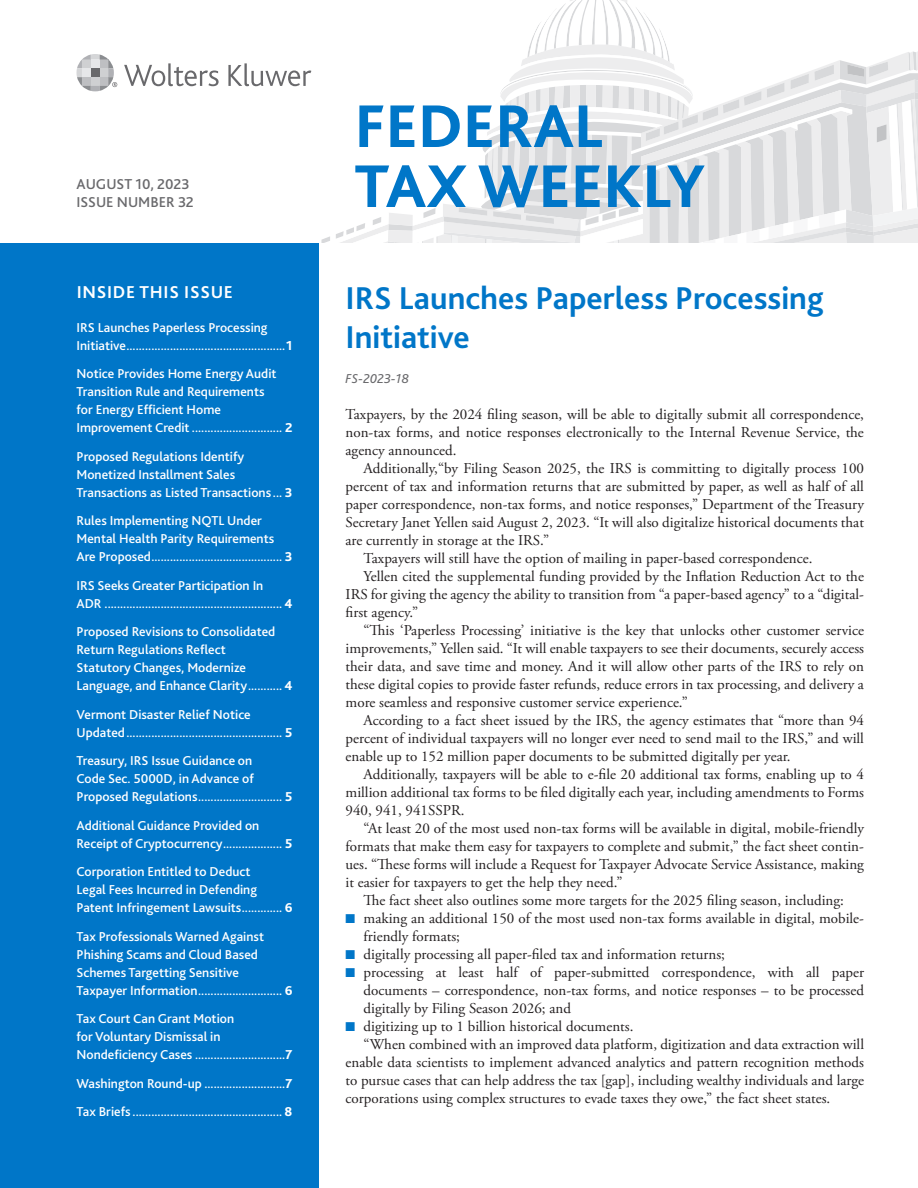
<style>
.page{position:relative;width:918px;height:1188px;background:#fff}
.page>*{position:absolute;margin:0;border:0;box-sizing:border-box;transform-origin:0 0}
.t1{font:800 63px/60px "Bliss 2";color:#0076c8}
.FM_TOC_Head{font:700 33px/39.8px "Bliss 2";color:#0076c8}
.t2{font:700 18px "Bliss 2";letter-spacing:.04em;color:#fff}
.TextInd{font:15px/18px "Adobe Garamond Pro";color:#231f20;text-align:justify}
.Text{font:15px/18px "Adobe Garamond Pro";color:#231f20;text-align:justify}
.t3{font:500 15px/18px "Bliss 2";color:#69696c}
.FM_TOC_TITLE{font:500 13.5px/18px "Bliss 2";color:#fff}
.Article_Intro{font:italic 13.5px "Bliss 2";color:#69696c}
.s1{color:#0076c8}
.s2{font-weight:800}
</style>
<div class="page">
<svg style="left:124px;top:63px;width:95px;height:23px"></svg>
<svg style="left:228px;top:63px;width:83px;height:23px"></svg>
<svg style="left:77px;top:54px;width:40px;height:37px"></svg>
<svg style="left:321px;top:0;width:597px;height:243px"></svg>
<div style="left:0;top:243px;width:319px;height:945px;background:#0076c8"></div>
<p class="t3" style="left:76px;top:175px;width:119px">AUGUST 10, 2023<br>ISSUE NUMBER 32</p>
<h1 class="t1" style="left:355px;top:95px;width:352px">FEDERAL<br>TAX WEEKLY</h1>
<p class="t2" style="left:77px;top:281px;width:158px">INSIDE THIS ISSUE</p>
<p class="FM_TOC_Head" style="left:346px;top:277px;width:480px">IRS Launches Paperless Processing<br>Initiative</p>
<p class="Article_Intro" style="left:346px;top:370px;width:65px">FS-2023-18</p>
<p class="Text" style="left:346px;top:405px;width:520px">Taxpayers, by the 2024 filing season, will be able to digitally submit all correspondence, non-tax forms, and notice responses electronically to the Internal Revenue Service, the agency announced.</p>
<p class="TextInd" style="left:346px;top:459px;width:520px;text-indent:18px">Additionally,“by Filing Season 2025, the IRS is committing to digitally process 100 percent of tax and information returns that are submitted by paper, as well as half of all paper correspondence, non-tax forms, and notice responses,” Department of the Treasury Secretary Janet Yellen said August 2, 2023. “It will also digitalize historical documents that are currently in storage at the IRS.”</p>
<p class="TextInd" style="left:364px;top:549px;width:450px">Taxpayers will still have the option of mailing in paper-based correspondence.</p>
<p class="TextInd" style="left:346px;top:567px;width:520px;text-indent:18px">Yellen cited the supplemental funding provided by the Inflation Reduction Act to the IRS for giving the agency the ability to transition from “a paper-based agency” to a “digital&shy;first agency.”</p>
<p class="TextInd" style="left:346px;top:621px;width:520px;text-indent:18px">“This ‘Paperless Processing’ initiative is the key that unlocks other customer service improvements,” Yellen said. “It will enable taxpayers to see their documents, securely access their data, and save time and money. And it will allow other parts of the IRS to rely on these digital copies to provide faster refunds, reduce errors in tax processing, and delivery a more seamless and responsive customer service experience.”</p>
<p class="TextInd" style="left:346px;top:711px;width:520px;text-indent:18px">According to a fact sheet issued by the IRS, the agency estimates that “more than 94 percent of individual taxpayers will no longer ever need to send mail to the IRS,” and will enable up to 152 million paper documents to be submitted digitally per year.</p>
<p class="TextInd" style="left:346px;top:765px;width:520px;text-indent:18px">Additionally, taxpayers will be able to e-file 20 additional tax forms, enabling up to 4 million additional tax forms to be filed digitally each year, including amendments to Forms 940, 941, 941SSPR.</p>
<p class="TextInd" style="left:346px;top:819px;width:520px;text-indent:18px">“At least 20 of the most used non-tax forms will be available in digital, mobile-friendly formats that make them easy for taxpayers to complete and submit,” the fact sheet contin&shy;ues. “These forms will include a Request for Taxpayer Advocate Service Assistance, making it easier for taxpayers to get the help they need.”</p>
<p class="TextInd" style="left:364px;top:891px;width:482px">The fact sheet also outlines some more targets for the 2025 filing season, including:</p>
<p class="TextInd" style="left:364px;top:909px;width:502px;text-indent:-18px"><span class="s1">■</span> making an additional 150 of the most used non-tax forms available in digital, mobile&shy;friendly formats;</p>
<p class="TextInd" style="left:346px;top:945px;width:381px"><span class="s1">■</span> digitally processing all paper-filed tax and information returns;</p>
<p class="TextInd" style="left:364px;top:963px;width:502px;text-indent:-18px"><span class="s1">■</span> processing at least half of paper-submitted correspondence, with all paper documents – correspondence, non-tax forms, and notice responses – to be processed digitally by Filing Season 2026; and</p>
<p class="TextInd" style="left:346px;top:1017px;width:289px"><span class="s1">■</span> digitizing up to 1 billion historical documents.</p>
<p class="TextInd" style="left:346px;top:1035px;width:520px;text-indent:18px">“When combined with an improved data platform, digitization and data extraction will enable data scientists to implement advanced analytics and pattern recognition methods to pursue cases that can help address the tax [gap], including wealthy individuals and large corporations using complex structures to evade taxes they owe,” the fact sheet states.</p>
<p class="FM_TOC_TITLE" style="left:76px;top:318px;width:218px">IRS Launches Paperless Processing<br>Initiative...................................................<span class="s2">1</span></p>
<p class="FM_TOC_TITLE" style="left:76px;top:364px;width:218px">Notice Provides Home Energy Audit Transition Rule and Requirements<br>for Energy Efficient Home Improvement Credit ............................. <span class="s2">2</span></p>
<p class="FM_TOC_TITLE" style="left:76px;top:447px;width:218px">Proposed Regulations Identify<br>Monetized Installment Sales<br>Transactions as Listed Transactions ... <span class="s2">3</span></p>
<p class="FM_TOC_TITLE" style="left:76px;top:511px;width:218px">Rules Implementing NQTL Under<br>Mental Health Parity Requirements<br>Are Proposed.......................................... <span class="s2">3</span></p>
<p class="FM_TOC_TITLE" style="left:76px;top:576px;width:218px">IRS Seeks Greater Participation In<br>ADR ......................................................... <span class="s2">4</span></p>
<p class="FM_TOC_TITLE" style="left:76px;top:622px;width:218px">Proposed Revisions to Consolidated Return Regulations Reflect<br>Statutory Changes, Modernize Language, and Enhance Clarity........... <span class="s2">4</span></p>
<p class="FM_TOC_TITLE" style="left:76px;top:705px;width:218px">Vermont Disaster Relief Notice<br>Updated.................................................. <span class="s2">5</span></p>
<p class="FM_TOC_TITLE" style="left:76px;top:751px;width:218px">Treasury, IRS Issue Guidance on<br>Code Sec. 5000D, in Advance of<br>Proposed Regulations........................... <span class="s2">5</span></p>
<p class="FM_TOC_TITLE" style="left:76px;top:816px;width:218px">Additional Guidance Provided on<br>Receipt of Cryptocurrency................... <span class="s2">5</span></p>
<p class="FM_TOC_TITLE" style="left:76px;top:862px;width:218px">Corporation Entitled to Deduct<br>Legal Fees Incurred in Defending<br>Patent Infringement Lawsuits............. <span class="s2">6</span></p>
<p class="FM_TOC_TITLE" style="left:76px;top:927px;width:218px">Tax Professionals Warned Against Phishing Scams and Cloud Based Schemes Targetting Sensitive Taxpayer Information........................... <span class="s2">6</span></p>
<p class="FM_TOC_TITLE" style="left:76px;top:1009px;width:218px">Tax Court Can Grant Motion<br>for Voluntary Dismissal in<br>Nondeficiency Cases .............................<span class="s2">7</span></p>
<p class="FM_TOC_TITLE" style="left:76px;top:1074px;width:218px">Washington Round-up ..........................<span class="s2">7</span></p>
<p class="FM_TOC_TITLE" style="left:76px;top:1102px;width:218px">Tax Briefs ................................................ <span class="s2">8</span></p>
</div>
